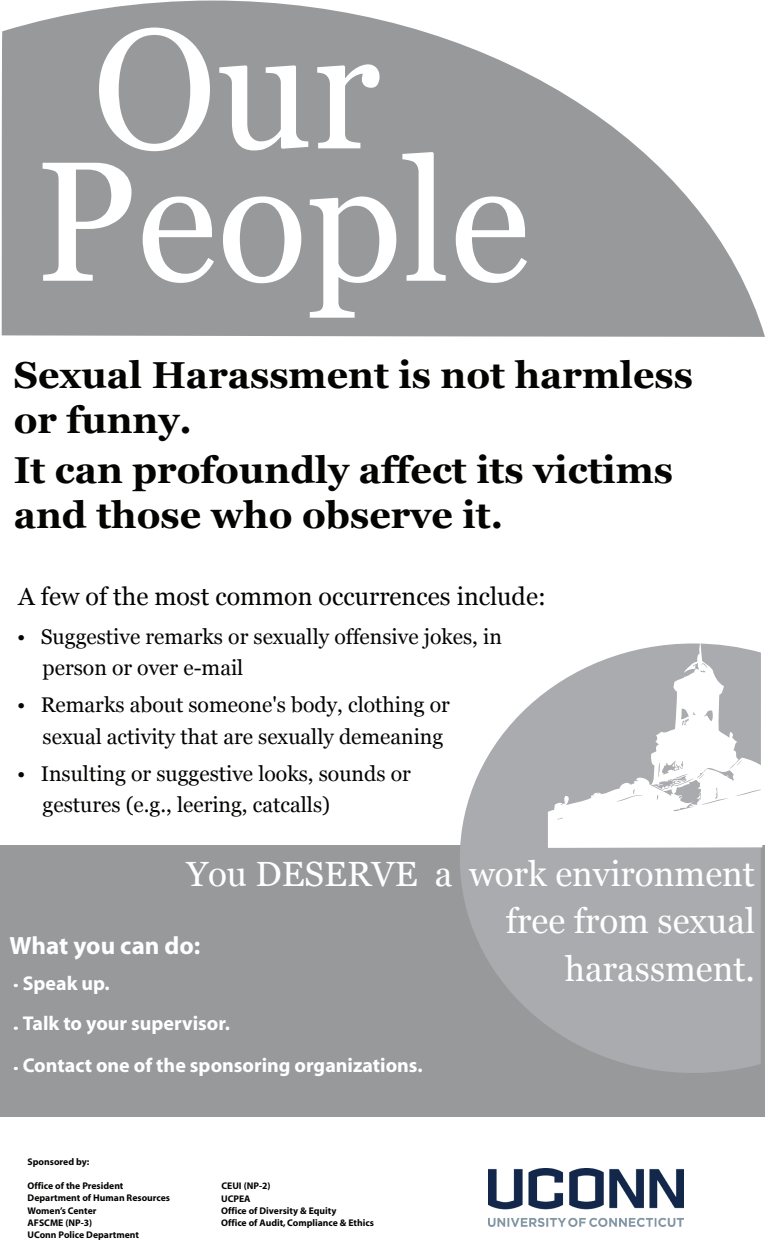
<style>
.page{position:relative;width:765px;height:1260px;background:#fff}
.page>*{position:absolute;margin:0;border:0;box-sizing:border-box;transform-origin:0 0}
.t1{font:170.25px "Georgia";color:#fff}
.t2{font:700 37.5px/45px "Georgia";color:#040503}
.t3{font:35px/47.5px "Georgia";color:#fff;text-align:right}
.t4{font:25px "Georgia";color:#040503}
.t5{font:700 25px "Myriad";color:#fff}
.t6{font:21.25px/31.2px "Georgia";color:#040503}
.t7{font:700 20px "Myriad";color:#fff}
.t8{font:700 9.62px/12.1px "Myriad";color:#040503}
</style>
<div class="page">
<div style="left:0;top:846px;width:765px;height:271px;background:#97999b"></div>
<svg style="left:2px;top:1px;width:763px;height:336px;fill:#97999b"></svg>
<svg style="left:460px;top:690px;width:301px;height:383px;fill:#aaabaf"></svg>
<svg style="left:548px;top:643px;width:217px;height:205px"></svg>
<svg style="left:14px;top:984px;width:4px;height:3px"></svg>
<svg style="left:14px;top:1027px;width:4px;height:3px"></svg>
<svg style="left:14px;top:1067px;width:4px;height:3px"></svg>
<img style="left:489px;top:1168px;width:194px;height:58px">
<h1 class="t1" style="left:92px;top:-35px;width:290px">Our</h1>
<h1 class="t1" style="left:35px;top:98px;width:497px">People</h1>
<h2 class="t2" style="left:14px;top:350px;width:681px">Sexual Harassment is not harmless or funny.</h2>
<h2 class="t2" style="left:14px;top:445px;width:661px">It can profoundly affect its victims and those who observe it.</h2>
<p class="t4" style="left:18px;top:578px;width:529px">A few of the most common occurrences include:</p>
<p class="t6" style="left:43px;top:620px;width:461px;text-indent:-26px">• Suggestive remarks or sexually offensive jokes, in person or over e-mail</p>
<p class="t6" style="left:43px;top:689px;width:409px;text-indent:-26px">• Remarks about someone's body, clothing or sexual activity that are sexually demeaning</p>
<p class="t6" style="left:43px;top:757px;width:370px;text-indent:-26px">• Insulting or suggestive looks, sounds or gestures (e.g., leering, catcalls)</p>
<h3 class="t3" style="left:187px;top:849px;width:570px">You DESERVE a work environment free from sexual<br>harassment.</h3>
<p class="t5" style="left:10px;top:933px;width:192px">What you can do:</p>
<p class="t7" style="left:23px;top:973px;width:88px">Speak up.</p>
<p class="t7" style="left:23px;top:1013px;width:209px">Talk to your supervisor.</p>
<p class="t7" style="left:23px;top:1055px;width:401px">Contact one of the sponsoring organizations.</p>
<p class="t8" style="left:28px;top:1156px;width:63px">Sponsored by:</p>
<p class="t8" style="left:28px;top:1180px;width:97px">Office of the President</p>
<p class="t8" style="left:221px;top:1180px;width:51px">CEUI (NP-2)</p>
<p class="t8" style="left:28px;top:1192px;width:144px">Department of Human Resources<br>Women’s Center<br>AFSCME (NP-3)<br>UConn Police Department</p>
<p class="t8" style="left:221px;top:1193px;width:154px">UCPEA<br>Office of Diversity &amp; Equity<br>Office of Audit, Compliance &amp; Ethics</p>
</div>
